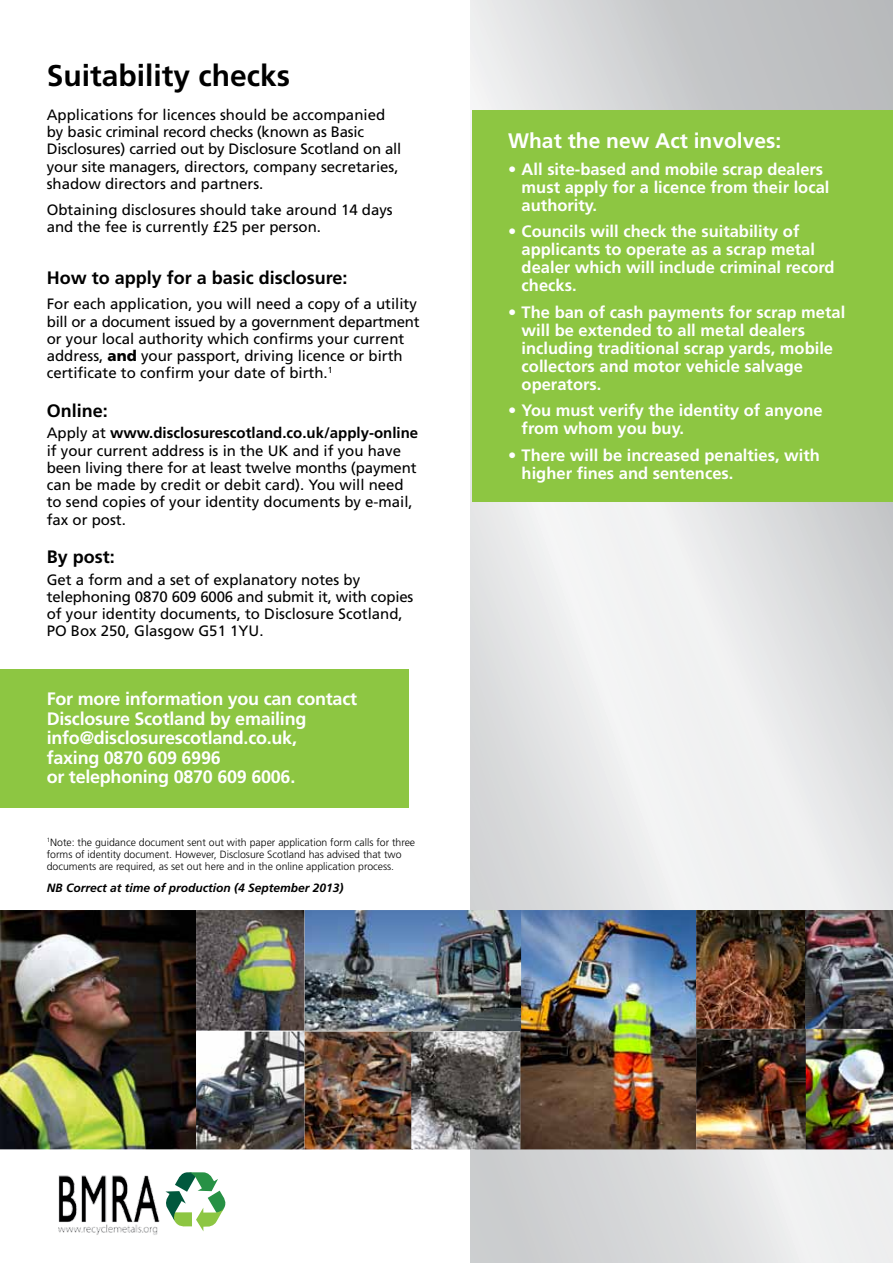
<style>
.page{position:relative;width:893px;height:1263px;background:#fff}
.page>*{position:absolute;margin:0;border:0;box-sizing:border-box;transform-origin:0 0}
.t1{font:700 30px "Frutiger";color:#000}
.t2{font:700 21px "Frutiger";color:#fff}
.t3{font:700 18px/19.5px "Frutiger";letter-spacing:-.015em;color:#fff}
.t4{font:700 18px "Frutiger";color:#000}
.t5{font:700 16.5px/18px "Frutiger";color:#fff}
.t6{font:15px/17.2px "Frutiger";color:#000}
.t7{font:italic 700 12px "Frutiger";color:#000}
.t8{font:300 10.5px/12px "Frutiger";color:#000}
.s1{font-weight:900}
.s2{font-weight:700}
</style>
<div class="page">
<div style="left:0;top:669px;width:408px;height:138px;background:#8dc642"></div>
<svg style="left:471px;top:0;width:422px;height:1263px"></svg>
<svg style="left:165px;top:1172px;width:61px;height:59px"></svg>
<img style="left:58px;top:1175px;width:102px;height:60px">
<img style="left:0;top:910px;width:196px;height:239px">
<img style="left:520px;top:910px;width:373px;height:239px">
<img style="left:196px;top:910px;width:325px;height:121px">
<img style="left:196px;top:1031px;width:215px;height:118px">
<img style="left:411px;top:1031px;width:109px;height:118px">
<div style="left:472px;top:111px;width:421px;height:391px;background:#8dc642"></div>
<h1 class="t1" style="left:47px;top:58px;width:245px">Suitability checks</h1>
<p class="t6" style="left:47px;top:106px;width:356px">Applications for licences should be accompanied by basic criminal record checks (known as Basic Disclosures) carried out by Disclosure Scotland on all your site managers, directors, company secretaries, shadow directors and partners.</p>
<p class="t6" style="left:47px;top:201px;width:347px">Obtaining disclosures should take around 14 days and the fee is currently £25 per person.</p>
<p class="t4" style="left:47px;top:267px;width:302px">How to apply for a basic disclosure:</p>
<p class="t6" style="left:47px;top:295px;width:374px">For each application, you will need a copy of a utility bill or a document issued by a government department or your local authority which confirms your current address, <span class="s1">and</span> your passport, driving licence or birth certificate to confirm your date of birth.<sup>1</sup></p>
<p class="t4" style="left:47px;top:400px;width:63px">Online:</p>
<p class="t6" style="left:47px;top:424px;width:373px">Apply at <span class="s2">www.disclosurescotland.co.uk/apply-online </span>if your current address is in the UK and if you have been living there for at least twelve months (payment can be made by credit or debit card). You will need to send copies of your identity documents by e-mail, fax or post.</p>
<p class="t4" style="left:47px;top:546px;width:70px">By post:</p>
<p class="t6" style="left:47px;top:571px;width:368px">Get a form and a set of explanatory notes by telephoning 0870 609 6006 and submit it, with copies of your identity documents, to Disclosure Scotland, PO Box 250, Glasgow G51 1YU.</p>
<p class="t3" style="left:47px;top:689px;width:312px">For more information you can contact<br>Disclosure Scotland by emailing info@disclosurescotland.co.uk,<br>faxing 0870 609 6996<br>or telephoning 0870 609 6006.</p>
<p class="t8" style="left:47px;top:836px;width:370px"><sup>1</sup>Note: the guidance document sent out with paper application form calls for three forms of identity document. However, Disclosure Scotland has advised that two documents are required, as set out here and in the online application process.</p>
<p class="t7" style="left:47px;top:880px;width:298px">NB Correct at time of production (4 September 2013)</p>
<h2 class="t2" style="left:508px;top:129px;width:275px">What the new Act involves:</h2>
<p class="t5" style="left:522px;top:160px;width:309px;text-indent:-13px">• All site-based and mobile scrap dealers must apply for a licence from their local authority.</p>
<p class="t5" style="left:522px;top:222px;width:314px;text-indent:-13px">• Councils will check the suitability of applicants to operate as a scrap metal dealer which will include criminal record checks.</p>
<p class="t5" style="left:522px;top:303px;width:325px;text-indent:-13px">• The ban of cash payments for scrap metal will be extended to all metal dealers including traditional scrap yards, mobile collectors and motor vehicle salvage operators.</p>
<p class="t5" style="left:522px;top:401px;width:303px;text-indent:-13px">• You must verify the identity of anyone from whom you buy.</p>
<p class="t5" style="left:522px;top:446px;width:300px;text-indent:-13px">• There will be increased penalties, with higher fines and sentences.</p>
</div>
